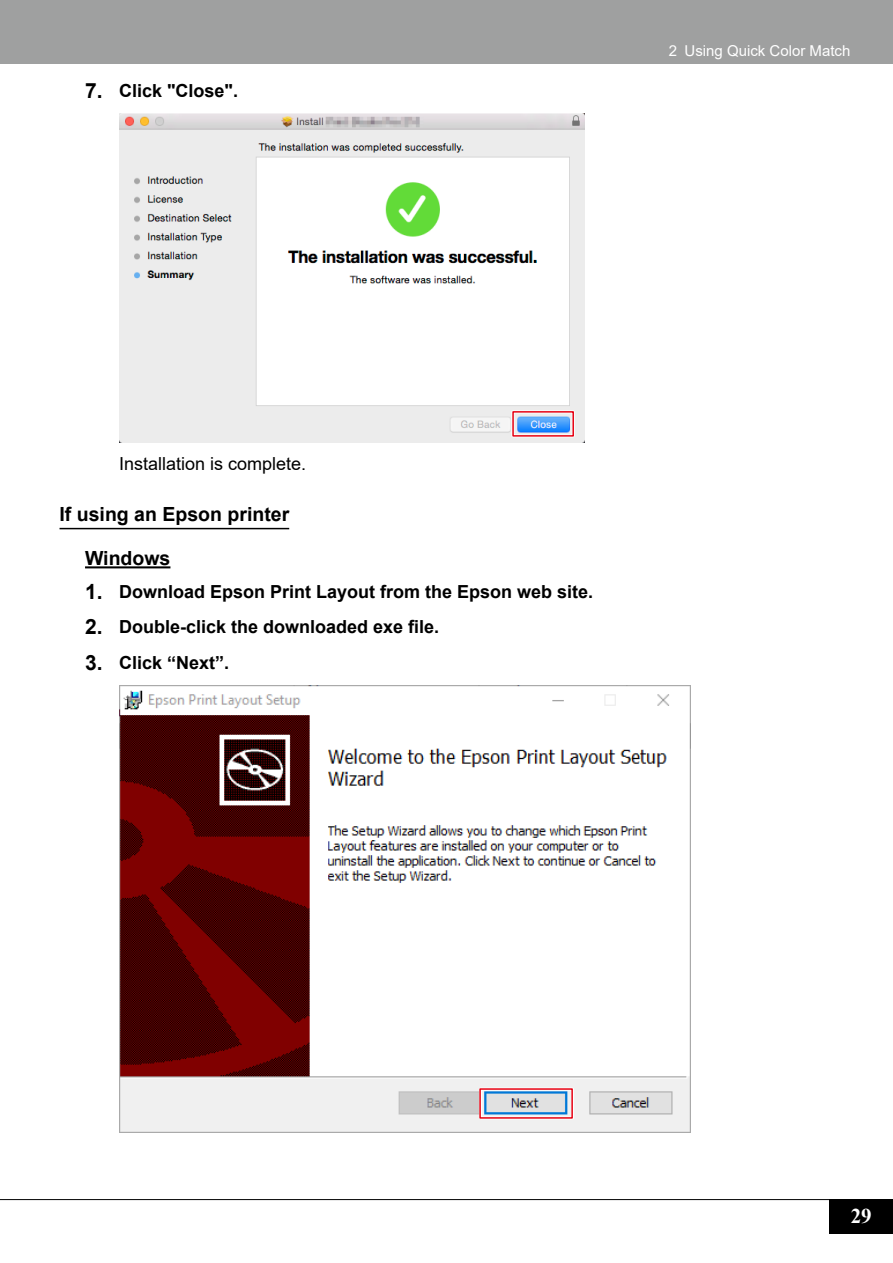
<style>
.page{position:relative;width:893px;height:1263px;background:#fff}
.page>*{position:absolute;margin:0;border:0;box-sizing:border-box;transform-origin:0 0}
.t1{font:700 21px "Times New Roman";color:#fff}
.t2{font:700 19.5px "Arial";color:#000}
.t3{font:700 18px "Arial";color:#000}
.t4{font:18px "Arial";color:#000}
.t5{font:15px "Arial";color:#fff}
.s1{font-size:21px}
</style>
<div class="page">
<div style="left:0;top:0;width:893px;height:64px;background:#9fa0a0"></div>
<div style="left:829px;top:1199px;width:64px;height:34px;background:#000"></div>
<hr style="left:0;top:1199px;width:834px;height:1px;background:#000">
<hr style="left:60px;top:528px;width:229px;height:1px;background:#000">
<hr style="left:85px;top:566px;width:85px;height:2px;background:#000">
<img style="left:119px;top:114px;width:465px;height:328px">
<div style="left:511px;top:410px;width:64px;height:27px;border:3px solid #fff"></div>
<div style="left:512px;top:411px;width:62px;height:26px;border:2px solid #e60012"></div>
<img style="left:119px;top:686px;width:572px;height:447px">
<div style="left:479px;top:1087px;width:95px;height:32px;border:3px solid #fff"></div>
<div style="left:479px;top:1088px;width:94px;height:31px;border:2px solid #e60012"></div>
<p class="t3" style="left:85px;top:78px;width:155px"><span class="s1">7.</span> Click "Close".</p>
<p class="t5" style="left:669px;top:40px;width:183px">2 Using Quick Color Match</p>
<p class="t4" style="left:119px;top:451px;width:189px">Installation is complete.</p>
<p class="t2" style="left:60px;top:501px;width:231px">If using an Epson printer</p>
<p class="t2" style="left:85px;top:545px;width:87px">Windows</p>
<p class="t3" style="left:85px;top:578px;width:510px"><span class="s1">1.</span> Download Epson Print Layout from the Epson web site.</p>
<p class="t3" style="left:85px;top:614px;width:356px"><span class="s1">2.</span> Double-click the downloaded exe file.</p>
<p class="t3" style="left:85px;top:649px;width:146px"><span class="s1">3.</span> Click “Next”.</p>
<p class="t1" style="left:851px;top:1201px;width:22px">29</p>
</div>
